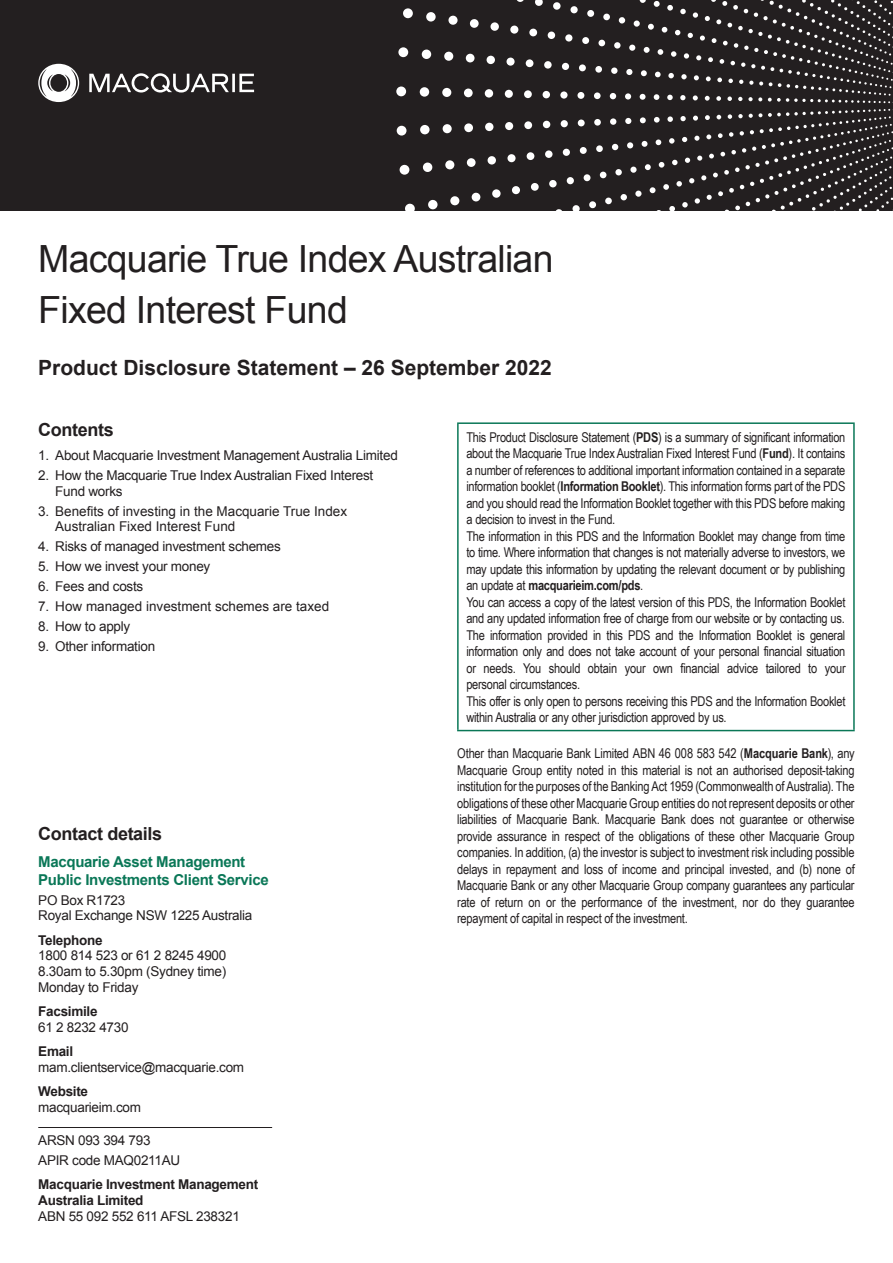
<style>
.page{position:relative;width:893px;height:1263px;background:#fff}
.page>*{position:absolute;margin:0;border:0;box-sizing:border-box;transform-origin:0 0}
.t1{font:37.5px/51px "Arial";letter-spacing:-.02em;color:#231f20}
.t2{font:700 21px "Arial";color:#231f20}
.t3{font:700 18px "Arial";letter-spacing:-.02em;color:#231f20}
.t4{font:700 15px/18px "Arial";letter-spacing:-.02em;color:#0a7757}
.t5{font:13.5px/16.5px "Arial Narrow";letter-spacing:-.02em;color:#231f20}
.t6{font:13.5px/15.8px "Arial";letter-spacing:-.02em;color:#231f20}
.t7{font:13.5px/15.8px "Arial";color:#231f20}
.t8{font:700 13.5px/15.8px "Arial";letter-spacing:-.02em;color:#231f20}
.s1{font-weight:700}
</style>
<div class="page">
<div style="left:0;top:0;width:893px;height:210px;background:#231f20"></div>
<svg style="left:396px;top:8px;width:24px;height:202px"></svg>
<svg style="left:420px;top:12px;width:18px;height:198px"></svg>
<svg style="left:442px;top:15px;width:18px;height:191px"></svg>
<svg style="left:464px;top:19px;width:21px;height:183px"></svg>
<svg style="left:485px;top:22px;width:20px;height:176px"></svg>
<svg style="left:505px;top:0;width:19px;height:195px"></svg>
<svg style="left:524px;top:0;width:19px;height:191px"></svg>
<svg style="left:543px;top:2px;width:17px;height:208px"></svg>
<svg style="left:560px;top:4px;width:17px;height:206px"></svg>
<svg style="left:577px;top:8px;width:17px;height:202px"></svg>
<svg style="left:594px;top:13px;width:16px;height:195px"></svg>
<svg style="left:610px;top:17px;width:15px;height:187px"></svg>
<svg style="left:625px;top:0;width:15px;height:200px"></svg>
<svg style="left:640px;top:0;width:14px;height:197px"></svg>
<svg style="left:654px;top:1px;width:13px;height:192px"></svg>
<svg style="left:667px;top:5px;width:13px;height:205px"></svg>
<svg style="left:680px;top:0;width:213px;height:210px"></svg>
<hr style="left:457px;top:422px;width:398px;height:2px;background:#0a7757">
<hr style="left:457px;top:424px;width:2px;height:306px;background:#0a7757">
<hr style="left:853px;top:424px;width:2px;height:306px;background:#0a7757">
<hr style="left:457px;top:730px;width:398px;height:1px;background:#0a7757">
<hr style="left:38px;top:1127px;width:234px;height:1px;background:#231f20">
<svg style="left:38px;top:64px;width:216px;height:38px"></svg>
<h1 class="t1" style="left:38px;top:234px;width:517px">Macquarie True Index Australian<br>Fixed Interest Fund</h1>
<h2 class="t2" style="left:38px;top:354px;width:515px">Product Disclosure Statement – 26 September 2022</h2>
<h3 class="t3" style="left:38px;top:417px;width:77px">Contents</h3>
<p class="t6" style="left:38px;top:447px;width:361px">1. About Macquarie Investment Management Australia Limited</p>
<p class="t6" style="left:55px;top:467px;width:320px;text-indent:-17px">2. How the Macquarie True Index Australian Fixed Interest<br>Fund works</p>
<p class="t7" style="left:55px;top:503px;width:293px;text-indent:-17px">3. Benefits of investing in the Macquarie True Index<br>Australian Fixed Interest Fund</p>
<p class="t6" style="left:38px;top:539px;width:244px">4. Risks of managed investment schemes</p>
<p class="t6" style="left:38px;top:559px;width:174px">5. How we invest your money</p>
<p class="t6" style="left:38px;top:579px;width:107px">6. Fees and costs</p>
<p class="t7" style="left:38px;top:599px;width:292px">7. How managed investment schemes are taxed</p>
<p class="t6" style="left:38px;top:619px;width:94px">8. How to apply</p>
<p class="t6" style="left:38px;top:639px;width:118px">9. Other information</p>
<h3 class="t3" style="left:38px;top:822px;width:125px">Contact details</h3>
<p class="t4" style="left:38px;top:853px;width:232px">Macquarie Asset Management<br>Public Investments Client Service</p>
<p class="t6" style="left:38px;top:892px;width:216px">PO Box R1723<br>Royal Exchange NSW 1225 Australia</p>
<p class="t8" style="left:38px;top:932px;width:66px">Telephone</p>
<p class="t6" style="left:38px;top:948px;width:190px;text-align:justify">1800 814 523 or 61 2 8245 4900<br>8.30am to 5.30pm (Sydney time)<br>Monday to Friday</p>
<p class="t8" style="left:38px;top:1004px;width:61px">Facsimile</p>
<p class="t6" style="left:38px;top:1019px;width:92px">61 2 8232 4730</p>
<p class="t8" style="left:38px;top:1044px;width:36px">Email</p>
<p class="t6" style="left:38px;top:1059px;width:207px">mam.clientservice@macquarie.com</p>
<p class="t8" style="left:38px;top:1084px;width:51px">Website</p>
<p class="t6" style="left:38px;top:1099px;width:104px">macquarieim.com</p>
<p class="t6" style="left:38px;top:1130px;width:143px;line-height:20px">ARSN 093 394 793<br>APIR code MAQ0211AU</p>
<p class="t8" style="left:38px;top:1177px;width:221px">Macquarie Investment Management<br>Australia Limited</p>
<p class="t6" style="left:38px;top:1208px;width:203px">ABN 55 092 552 611 AFSL 238321</p>
<p class="t5" style="left:466px;top:428px;width:381px">This Product Disclosure Statement (<span class="s1">PDS</span>) is a summary of significant information about the Macquarie True Index Australian Fixed Interest Fund (<span class="s1">Fund</span>). It contains a number of references to additional important information contained in a separate information booklet (<span class="s1">Information Booklet</span>). This information forms part of the PDS and you should read the Information Booklet together with this PDS before making a decision to invest in the Fund.<br>The information in this PDS and the Information Booklet may change from time to time. Where information that changes is not materially adverse to investors, we may update this information by updating the relevant document or by publishing an update at <span class="s1">macquarieim.com/pds</span>.<br>You can access a copy of the latest version of this PDS, the Information Booklet and any updated information free of charge from our website or by contacting us.<br>The information provided in this PDS and the Information Booklet is general information only and does not take account of your personal financial situation or needs. You should obtain your own financial advice tailored to your personal circumstances.<br>This offer is only open to persons receiving this PDS and the Information Booklet within Australia or any other jurisdiction approved by us.</p>
<p class="t5" style="left:457px;top:745px;width:399px;text-align:justify">Other than Macquarie Bank Limited ABN 46 008 583 542 (<span class="s1">Macquarie Bank</span>), any Macquarie Group entity noted in this material is not an authorised deposit-taking institution for the purposes of the Banking Act 1959 (Commonwealth of Australia). The obligations of these other Macquarie Group entities do not represent deposits or other liabilities of Macquarie Bank. Macquarie Bank does not guarantee or otherwise provide assurance in respect of the obligations of these other Macquarie Group companies. In addition, (a) the investor is subject to investment risk including possible delays in repayment and loss of income and principal invested, and (b) none of Macquarie Bank or any other Macquarie Group company guarantees any particular rate of return on or the performance of the investment, nor do they guarantee repayment of capital in respect of the investment.</p>
</div>
